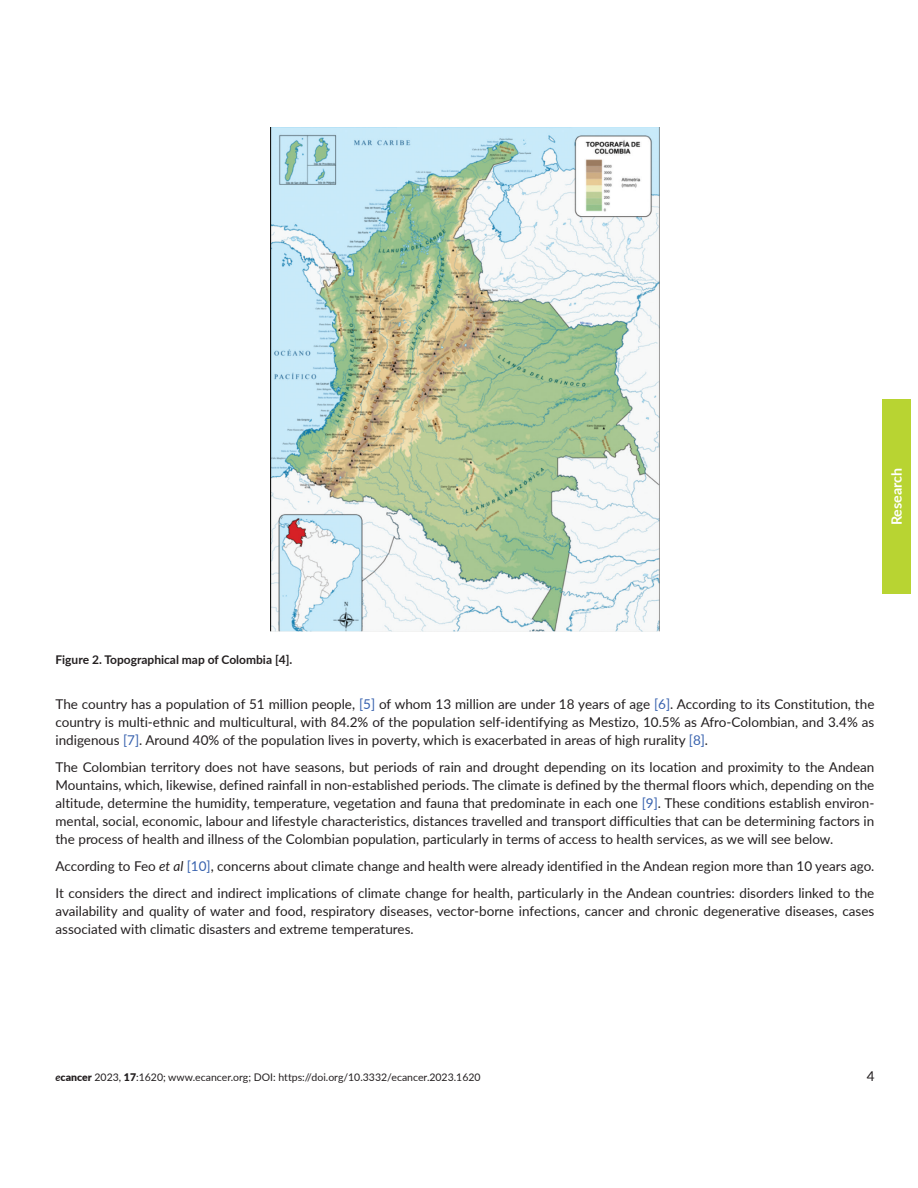
<style>
.page{position:relative;width:918px;height:1188px;background:#fff}
.page>*{position:absolute;margin:0;border:0;box-sizing:border-box;transform-origin:0 0}
.t1{font:700 14.25px "Lato";color:#fff}
.t2{font:13.5px/18px "Lato";color:#231f20;text-align:justify}
.t3{font:700 12px "Lato";color:#231f20}
.t4{font:10.5px "Lato";color:#231f20}
.s1{color:#3862ae}
.s2{font-style:italic}
.s3{font-weight:700;font-style:italic}
.s4{font-weight:900}
</style>
<div class="page">
<div style="left:882px;top:399px;width:29px;height:195px;background:#b8d432"></div>
<img style="left:270px;top:127px;width:390px;height:505px">
<p class="t1" style="left:886px;top:525px;width:59px;rotate:-90deg">Research</p>
<p class="t3" style="left:56px;top:651px;width:238px">Figure 2. Topographical map of Colombia [4].</p>
<p class="t2" style="left:56px;top:695px;width:820px">The country has a population of 51 million people, <span class="s1">[5]</span> of whom 13 million are under 18 years of age <span class="s1">[6]</span>. According to its Constitution, the country is multi-ethnic and multicultural, with 84.2% of the population self-identifying as Mestizo, 10.5% as Afro-Colombian, and 3.4% as indigenous <span class="s1">[7]</span>. Around 40% of the population lives in poverty, which is exacerbated in areas of high rurality <span class="s1">[8]</span>.</p>
<p class="t2" style="left:56px;top:758px;width:821px">The Colombian territory does not have seasons, but periods of rain and drought depending on its location and proximity to the Andean Mountains, which, likewise, defined rainfall in non-established periods. The climate is defined by the thermal floors which, depending on the altitude, determine the humidity, temperature, vegetation and fauna that predominate in each one <span class="s1">[9]</span>. These conditions establish environ&shy;mental, social, economic, labour and lifestyle characteristics, distances travelled and transport difficulties that can be determining factors in the process of health and illness of the Colombian population, particularly in terms of access to health services, as we will see below.</p>
<p class="t2" style="left:56px;top:852px;width:821px;line-height:27px">According to Feo <span class="s2">et al</span> <span class="s1">[10]</span>, concerns about climate change and health were already identified in the Andean region more than 10 years ago.<br>It considers the direct and indirect implications of climate change for health, particularly in the Andean countries: disorders linked to the</p>
<p class="t2" style="left:56px;top:902px;width:820px">availability and quality of water and food, respiratory diseases, vector-borne infections, cancer and chronic degenerative diseases, cases associated with climatic disasters and extreme temperatures.</p>
<p class="t4" style="left:56px;top:1070px;width:427px"><span class="s3">e</span><span class="s4">cancer</span> 2023, <span class="s4">17</span>:1620; www.ecancer.org; DOI: https://doi.org/10.3332/ecancer.2023.1620</p>
<p class="t2" style="left:867px;top:1067px;width:9px">4</p>
</div>
